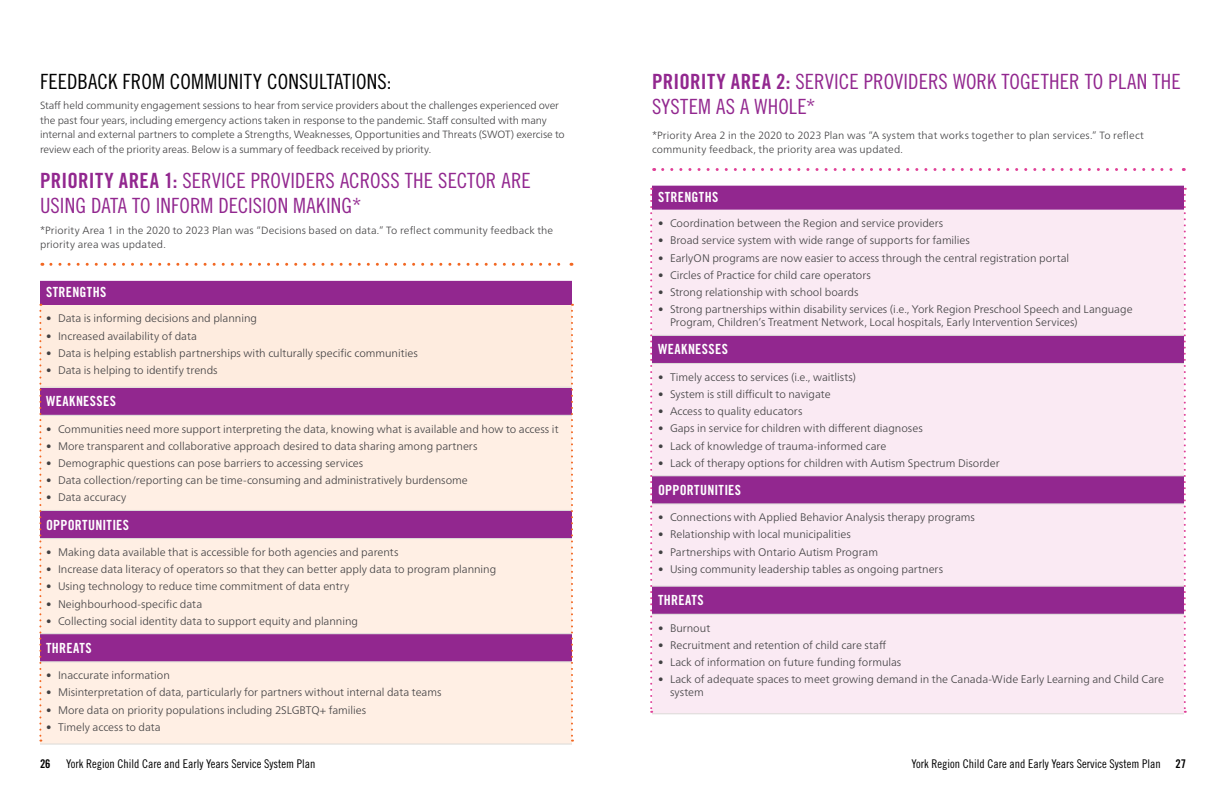
<style>
.page{position:relative;width:1224px;height:792px;background:#fff}
.page>*{position:absolute;margin:0;border:0;box-sizing:border-box;transform-origin:0 0}
.t1{font:21px/25.2px "Trade Gothic LT Pro Cn 18";letter-spacing:.005em;color:#92278f}
.t2{font:21px "Trade Gothic LT Pro Cn 18";letter-spacing:.005em;color:#000}
.Subhead{font:14px "Trade Gothic LT Pro Bd Cn 20";letter-spacing:.025em;color:#fff}
.t3{font:12px "Trade Gothic LT Pro Cn 18";color:#000}
.t4{font:12px "Trade Gothic LT Pro Bd Cn 20";color:#000}
.t5{font:300 11px/13.2px "Frutiger Neue LT Pro";letter-spacing:-.005em;color:#414042}
.t6{font:300 10.5px/14.5px "Frutiger Neue LT Pro";letter-spacing:-.005em;color:#414042}
.s1{font-family:"Trade Gothic LT Pro Bd Cn 20"}
</style>
<div class="page">
<div style="left:40px;top:281px;width:532px;height:134px;background:#92278f"></div>
<div style="left:40px;top:305px;width:532px;height:82px;background:#feecdf"></div>
<svg style="left:40px;top:416px;width:532px;height:328px;background:#eccdd5"></svg>
<hr style="left:40px;top:387px;width:532px;height:1px;background:#dbdad7">
<hr style="left:40px;top:415px;width:532px;height:1px;background:#dbdad7">
<hr style="left:40px;top:510px;width:532px;height:1px;background:#dbdad7">
<hr style="left:40px;top:538px;width:532px;height:1px;background:#dbdad7">
<hr style="left:40px;top:633px;width:532px;height:1px;background:#dbdad7">
<hr style="left:40px;top:661px;width:532px;height:1px;background:#dbdad7">
<hr style="left:40px;top:744px;width:532px;height:1px;background:#dbdad7">
<svg style="left:51px;top:263px;width:521px;height:3px"></svg>
<svg style="left:39px;top:304px;width:2px;height:438px"></svg>
<svg style="left:571px;top:304px;width:2px;height:438px"></svg>
<div style="left:652px;top:186px;width:532px;height:24px;background:#92278f"></div>
<svg style="left:652px;top:210px;width:532px;height:503px;background:#e9cae2"></svg>
<hr style="left:652px;top:335px;width:532px;height:1px;background:#dbdad7">
<hr style="left:652px;top:363px;width:532px;height:1px;background:#dbdad7">
<hr style="left:652px;top:475px;width:532px;height:1px;background:#dbdad7">
<hr style="left:652px;top:503px;width:532px;height:1px;background:#dbdad7">
<hr style="left:652px;top:586px;width:532px;height:1px;background:#dbdad7">
<hr style="left:652px;top:614px;width:532px;height:1px;background:#dbdad7">
<hr style="left:652px;top:713px;width:532px;height:1px;background:#dbdad7">
<svg style="left:663px;top:168px;width:521px;height:3px"></svg>
<svg style="left:650px;top:188px;width:2px;height:525px"></svg>
<svg style="left:1184px;top:188px;width:2px;height:525px"></svg>
<h1 class="t2" style="left:40px;top:69px;width:353px">FEEDBACK FROM COMMUNITY CONSULTATIONS:</h1>
<p class="t6" style="left:40px;top:98px;width:526px">Staff held community engagement sessions to hear from service providers about the challenges experienced over the past four years, including emergency actions taken in response to the pandemic. Staff consulted with many internal and external partners to complete a Strengths, Weaknesses, Opportunities and Threats (SWOT) exercise to review each of the priority areas. Below is a summary of feedback received by priority.</p>
<h1 class="t1" style="left:40px;top:168px;width:492px"><span class="s1">PRIORITY AREA 1:</span> SERVICE PROVIDERS ACROSS THE SECTOR ARE<br>USING DATA TO INFORM DECISION MAKING*</h1>
<p class="t6" style="left:40px;top:223px;width:515px">*Priority Area 1 in the 2020 to 2023 Plan was “Decisions based on data.” To reflect community feedback the priority area was updated.</p>
<p class="Subhead" style="left:46px;top:283px;width:62px">STRENGTHS</p>
<p class="t5" style="left:46px;top:312px;width:213px">• Data is informing decisions and planning</p>
<p class="t5" style="left:46px;top:329px;width:152px">• Increased availability of data</p>
<p class="t5" style="left:46px;top:346px;width:373px">• Data is helping establish partnerships with culturally specific communities</p>
<p class="t5" style="left:46px;top:363px;width:173px">• Data is helping to identify trends</p>
<p class="Subhead" style="left:46px;top:393px;width:72px">WEAKNESSES</p>
<p class="t5" style="left:46px;top:422px;width:514px">• Communities need more support interpreting the data, knowing what is available and how to access it</p>
<p class="t5" style="left:46px;top:439px;width:433px">• More transparent and collaborative approach desired to data sharing among partners</p>
<p class="t5" style="left:46px;top:457px;width:319px">• Demographic questions can pose barriers to accessing services</p>
<p class="t5" style="left:46px;top:474px;width:423px">• Data collection/reporting can be time-consuming and administratively burdensome</p>
<p class="t5" style="left:46px;top:491px;width:82px">• Data accuracy</p>
<p class="Subhead" style="left:46px;top:516px;width:85px">OPPORTUNITIES</p>
<p class="t5" style="left:46px;top:545px;width:354px">• Making data available that is accessible for both agencies and parents</p>
<p class="t5" style="left:46px;top:563px;width:452px">• Increase data literacy of operators so that they can better apply data to program planning</p>
<p class="t5" style="left:46px;top:580px;width:305px">• Using technology to reduce time commitment of data entry</p>
<p class="t5" style="left:46px;top:597px;width:158px">• Neighbourhood-specific data</p>
<p class="t5" style="left:46px;top:614px;width:314px">• Collecting social identity data to support equity and planning</p>
<p class="Subhead" style="left:46px;top:639px;width:47px">THREATS</p>
<p class="t5" style="left:46px;top:669px;width:125px">• Inaccurate information</p>
<p class="t5" style="left:46px;top:686px;width:397px">• Misinterpretation of data, particularly for partners without internal data teams</p>
<p class="t5" style="left:46px;top:703px;width:322px">• More data on priority populations including 2SLGBTQ+ families</p>
<p class="t5" style="left:46px;top:720px;width:116px">• Timely access to data</p>
<h1 class="t1" style="left:652px;top:69px;width:530px"><span class="s1">PRIORITY AREA 2:</span> SERVICE PROVIDERS WORK TOGETHER TO PLAN THE<br>SYSTEM AS A WHOLE*</h1>
<h1 class="t6" style="left:652px;top:128px;width:494px">*Priority Area 2 in the 2020 to 2023 Plan was “A system that works together to plan services.” To reflect community feedback, the priority area was updated.</h1>
<p class="Subhead" style="left:658px;top:188px;width:62px">STRENGTHS</p>
<p class="t5" style="left:658px;top:217px;width:287px">• Coordination between the Region and service providers</p>
<p class="t5" style="left:658px;top:234px;width:313px">• Broad service system with wide range of supports for families</p>
<p class="t5" style="left:658px;top:251px;width:413px">• EarlyON programs are now easier to access through the central registration portal</p>
<p class="t5" style="left:658px;top:268px;width:214px">• Circles of Practice for child care operators</p>
<p class="t5" style="left:658px;top:285px;width:202px">• Strong relationship with school boards</p>
<p class="t5" style="left:670px;top:303px;width:464px;text-indent:-12px">• Strong partnerships within disability services (i.e., York Region Preschool Speech and Language<br>Program, Children’s Treatment Network, Local hospitals, Early Intervention Services)</p>
<p class="Subhead" style="left:658px;top:341px;width:72px">WEAKNESSES</p>
<p class="t5" style="left:658px;top:370px;width:200px">• Timely access to services (i.e., waitlists)</p>
<p class="t5" style="left:658px;top:387px;width:174px">• System is still difficult to navigate</p>
<p class="t5" style="left:658px;top:405px;width:146px">• Access to quality educators</p>
<p class="t5" style="left:658px;top:422px;width:266px">• Gaps in service for children with different diagnoses</p>
<p class="t5" style="left:658px;top:439px;width:230px">• Lack of knowledge of trauma-informed care</p>
<p class="t5" style="left:658px;top:456px;width:343px">• Lack of therapy options for children with Autism Spectrum Disorder</p>
<p class="Subhead" style="left:658px;top:481px;width:85px">OPPORTUNITIES</p>
<p class="t5" style="left:658px;top:511px;width:319px">• Connections with Applied Behavior Analysis therapy programs</p>
<p class="t5" style="left:658px;top:528px;width:194px">• Relationship with local municipalities</p>
<p class="t5" style="left:658px;top:545px;width:222px">• Partnerships with Ontario Autism Program</p>
<p class="t5" style="left:658px;top:562px;width:287px">• Using community leadership tables as ongoing partners</p>
<p class="Subhead" style="left:658px;top:592px;width:47px">THREATS</p>
<p class="t5" style="left:658px;top:621px;width:54px">• Burnout</p>
<p class="t5" style="left:658px;top:638px;width:230px">• Recruitment and retention of child care staff</p>
<p class="t5" style="left:658px;top:655px;width:245px">• Lack of information on future funding formulas</p>
<p class="t5" style="left:670px;top:673px;width:496px;text-indent:-12px">• Lack of adequate spaces to meet growing demand in the Canada-Wide Early Learning and Child Care system</p>
<p class="t4" style="left:40px;top:756px;width:12px">26</p>
<p class="t3" style="left:66px;top:757px;width:251px">York Region Child Care and Early Years Service System Plan</p>
<p class="t3" style="left:912px;top:757px;width:276px">York Region Child Care and Early Years Service System Plan <span class="s1">27</span></p>
</div>
